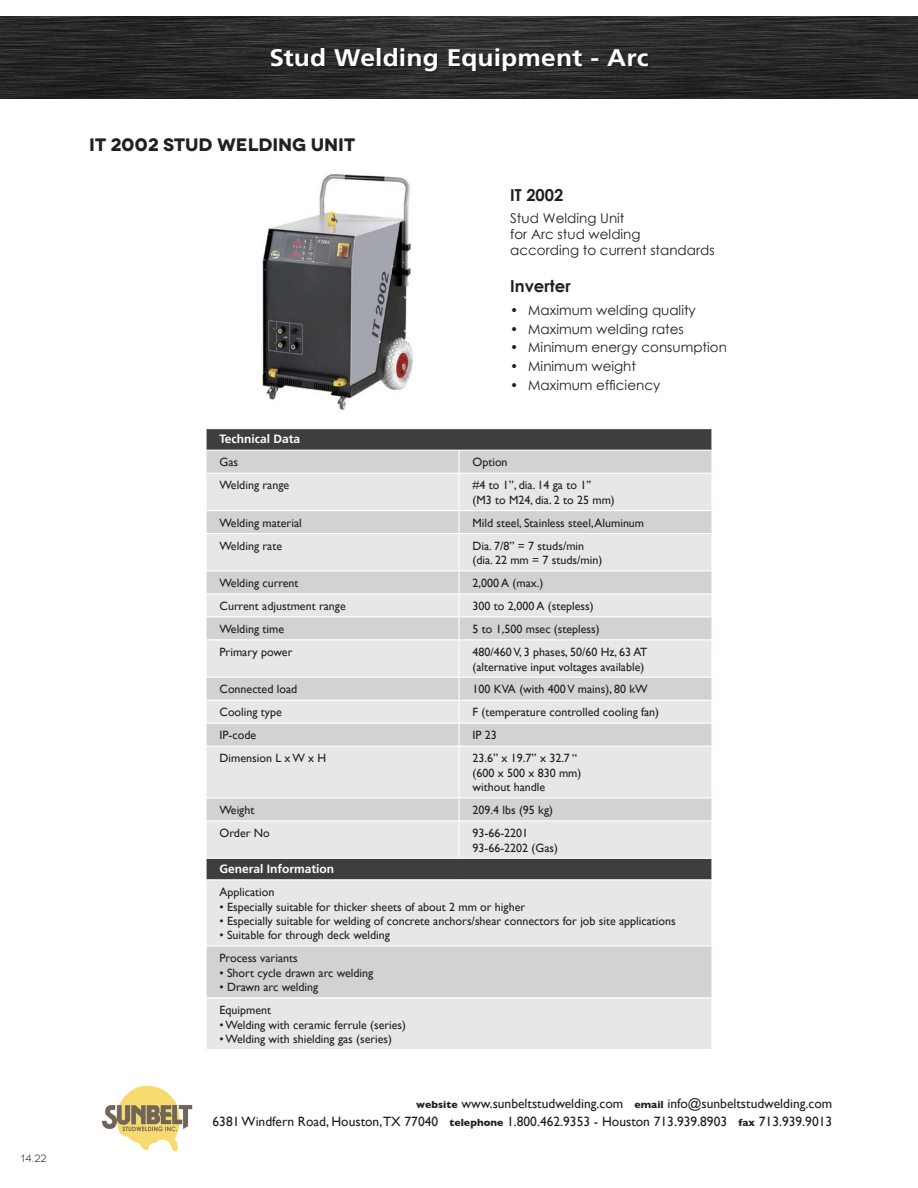
<style>
.page{position:relative;width:918px;height:1188px;background:#fff}
.page>*{position:absolute;margin:0;border:0;box-sizing:border-box;transform-origin:0 0}
.t1{font:700 24px "Frutiger LT Std";letter-spacing:.005em;color:#fff;scale:1.1 1}
.t2{font:700 18px "Novecentowide";color:#231f20}
.t3{font:700 16.5px "Century Gothic";color:#231f20}
.t4{font:13.5px/16.2px "Century Gothic";color:#231f20}
.t5{font:13.5px/18px "Gill Sans";color:#231f20;text-align:right}
.t6{font:12px/14.4px "Gill Sans";color:#231f20}
.t7{font:700 12px "Frutiger LT Std";color:#fff}
.t8{font:10.5px "Novecentowide";color:#231f20}
.s1{font-weight:700;font-size:10.5px}
</style>
<div class="page">
<svg style="left:207px;top:429px;width:504px;height:21px;background:#424243"></svg>
<div style="left:207px;top:451px;width:504px;height:22px;background:#d1d2d4"></div>
<svg style="left:207px;top:474px;width:504px;height:575px;background:#d9dadc"></svg>
<hr style="left:458px;top:451px;width:2px;height:22px;background:#fff">
<hr style="left:458px;top:474px;width:2px;height:36px;background:#fff">
<hr style="left:205px;top:510px;width:254px;height:1px;background:#fff">
<hr style="left:459px;top:510px;width:254px;height:1px;background:#fff">
<hr style="left:458px;top:511px;width:2px;height:22px;background:#fff">
<hr style="left:205px;top:533px;width:254px;height:1px;background:#fff">
<hr style="left:459px;top:533px;width:254px;height:1px;background:#fff">
<hr style="left:458px;top:534px;width:2px;height:36px;background:#fff">
<hr style="left:205px;top:570px;width:254px;height:1px;background:#fff">
<hr style="left:459px;top:570px;width:254px;height:1px;background:#fff">
<hr style="left:458px;top:571px;width:2px;height:22px;background:#fff">
<hr style="left:205px;top:593px;width:254px;height:1px;background:#fff">
<hr style="left:459px;top:593px;width:254px;height:1px;background:#fff">
<hr style="left:458px;top:594px;width:2px;height:22px;background:#fff">
<hr style="left:205px;top:616px;width:254px;height:1px;background:#fff">
<hr style="left:459px;top:616px;width:254px;height:1px;background:#fff">
<hr style="left:458px;top:617px;width:2px;height:22px;background:#fff">
<hr style="left:205px;top:639px;width:254px;height:1px;background:#fff">
<hr style="left:459px;top:639px;width:254px;height:1px;background:#fff">
<hr style="left:458px;top:640px;width:2px;height:37px;background:#fff">
<hr style="left:205px;top:677px;width:254px;height:1px;background:#fff">
<hr style="left:459px;top:677px;width:254px;height:1px;background:#fff">
<hr style="left:458px;top:678px;width:2px;height:22px;background:#fff">
<hr style="left:205px;top:700px;width:254px;height:1px;background:#fff">
<hr style="left:459px;top:700px;width:254px;height:1px;background:#fff">
<hr style="left:458px;top:701px;width:2px;height:22px;background:#fff">
<hr style="left:205px;top:723px;width:254px;height:1px;background:#fff">
<hr style="left:459px;top:723px;width:254px;height:1px;background:#fff">
<hr style="left:458px;top:724px;width:2px;height:22px;background:#fff">
<hr style="left:205px;top:746px;width:254px;height:1px;background:#fff">
<hr style="left:459px;top:746px;width:254px;height:1px;background:#fff">
<hr style="left:458px;top:747px;width:2px;height:50px;background:#fff">
<hr style="left:205px;top:797px;width:254px;height:1px;background:#fff">
<hr style="left:459px;top:797px;width:254px;height:1px;background:#fff">
<hr style="left:458px;top:798px;width:2px;height:22px;background:#fff">
<hr style="left:205px;top:820px;width:254px;height:1px;background:#fff">
<hr style="left:459px;top:820px;width:254px;height:1px;background:#fff">
<hr style="left:458px;top:821px;width:2px;height:37px;background:#fff">
<hr style="left:205px;top:945px;width:254px;height:2px;background:#fff">
<hr style="left:459px;top:945px;width:254px;height:2px;background:#fff">
<hr style="left:205px;top:997px;width:254px;height:1px;background:#fff">
<hr style="left:459px;top:997px;width:254px;height:1px;background:#fff">
<hr style="left:205px;top:858px;width:254px;height:1px;background:#fff">
<hr style="left:459px;top:858px;width:254px;height:1px;background:#fff">
<hr style="left:205px;top:879px;width:254px;height:1px;background:#fff">
<hr style="left:459px;top:879px;width:254px;height:1px;background:#fff">
<img style="left:262px;top:174px;width:151px;height:236px">
<img style="left:101px;top:1085px;width:92px;height:66px">
<img style="left:0;top:16px;width:918px;height:82px">
<div style="left:271px;top:48px;width:380px;height:26px;background:#231f20;opacity:.75"></div>
<p class="t8" style="left:21px;top:1153px;width:27px">14.22</p>
<h1 class="t1" style="left:269px;top:44px;width:346px">Stud Welding Equipment - Arc</h1>
<h2 class="t2" style="left:89px;top:134px;width:267px">IT 2002 STUD WELDING UNIT</h2>
<h3 class="t3" style="left:510px;top:182px;width:55px">IT 2002</h3>
<p class="t4" style="left:510px;top:210px;width:206px">Stud Welding Unit<br>for Arc stud welding<br>according to current standards</p>
<h3 class="t3" style="left:510px;top:274px;width:62px">Inverter</h3>
<p class="t4" style="left:510px;top:302px;width:187px">• Maximum welding quality</p>
<p class="t4" style="left:510px;top:320px;width:175px">• Maximum welding rates</p>
<p class="t4" style="left:510px;top:339px;width:218px">• Minimum energy consumption</p>
<p class="t4" style="left:510px;top:358px;width:127px">• Minimum weight</p>
<p class="t4" style="left:510px;top:377px;width:152px">• Maximum efficiency</p>
<p class="t7" style="left:220px;top:432px;width:82px">Technical Data</p>
<p class="t6" style="left:220px;top:455px;width:20px">Gas</p>
<p class="t6" style="left:473px;top:455px;width:37px">Option</p>
<p class="t6" style="left:220px;top:478px;width:71px">Welding range</p>
<p class="t6" style="left:473px;top:478px;width:144px">#4 to 1’’, dia. 14 ga to 1’’<br>(M3 to M24, dia. 2 to 25 mm)</p>
<p class="t6" style="left:220px;top:515px;width:84px">Welding material</p>
<p class="t6" style="left:473px;top:515px;width:173px">Mild steel, Stainless steel, Aluminum</p>
<p class="t6" style="left:220px;top:538px;width:64px">Welding rate</p>
<p class="t6" style="left:473px;top:538px;width:131px">Dia. 7/8’’ = 7 studs/min (dia. 22 mm = 7 studs/min)</p>
<p class="t6" style="left:220px;top:576px;width:81px">Welding current</p>
<p class="t6" style="left:473px;top:576px;width:72px">2,000 A (max.)</p>
<p class="t6" style="left:220px;top:599px;width:128px">Current adjustment range</p>
<p class="t6" style="left:473px;top:599px;width:123px">300 to 2,000 A (stepless)</p>
<p class="t6" style="left:220px;top:622px;width:66px">Welding time</p>
<p class="t6" style="left:473px;top:622px;width:129px">5 to 1,500 msec (stepless)</p>
<p class="t6" style="left:220px;top:645px;width:74px">Primary power</p>
<p class="t6" style="left:473px;top:645px;width:176px">480/460 V, 3 phases, 50/60 Hz, 63 AT (alternative input voltages available)</p>
<p class="t6" style="left:220px;top:682px;width:79px">Connected load</p>
<p class="t6" style="left:473px;top:682px;width:177px">100 KVA (with 400 V mains), 80 kW</p>
<p class="t6" style="left:220px;top:705px;width:64px">Cooling type</p>
<p class="t6" style="left:473px;top:705px;width:188px">F (temperature controlled cooling fan)</p>
<p class="t6" style="left:220px;top:728px;width:38px">IP-code</p>
<p class="t6" style="left:473px;top:728px;width:26px">IP 23</p>
<p class="t6" style="left:220px;top:751px;width:108px">Dimension L x W x H</p>
<p class="t6" style="left:473px;top:751px;width:110px">23.6” x 19.7” x 32.7 “ (600 x 500 x 830 mm) without handle</p>
<p class="t6" style="left:220px;top:803px;width:36px">Weight</p>
<p class="t6" style="left:473px;top:803px;width:82px">209.4 lbs (95 kg)</p>
<p class="t6" style="left:220px;top:826px;width:52px">Order No</p>
<p class="t6" style="left:473px;top:826px;width:87px">93-66-2201<br>93-66-2202 (Gas)</p>
<p class="t7" style="left:220px;top:862px;width:116px">General Information</p>
<p class="t6" style="left:220px;top:885px;width:56px">Application</p>
<p class="t6" style="left:220px;top:899px;width:307px">• Especially suitable for thicker sheets of about 2 mm or higher</p>
<p class="t6" style="left:220px;top:914px;width:458px">• Especially suitable for welding of concrete anchors/shear connectors for job site applications</p>
<p class="t6" style="left:220px;top:924px;width:172px;line-height:23px">• Suitable for through deck welding<br>Process variants</p>
<p class="t6" style="left:220px;top:965px;width:155px">• Short cycle drawn arc welding</p>
<p class="t6" style="left:220px;top:976px;width:100px;line-height:23px">• Drawn arc welding<br>Equipment</p>
<p class="t6" style="left:220px;top:1017px;width:188px">• Welding with ceramic ferrule (series)</p>
<p class="t6" style="left:220px;top:1032px;width:174px">• Welding with shielding gas (series)</p>
<p class="t5" style="left:213px;top:1095px;width:621px"><span class="s1">website</span> www.sunbeltstudwelding.com <span class="s1">email</span> info@sunbeltstudwelding.com<br>6381 Windfern Road, Houston,TX 77040 <span class="s1">telephone</span> 1.800.462.9353 - Houston 713.939.8903 <span class="s1">fax</span> 713.939.9013</p>
</div>
